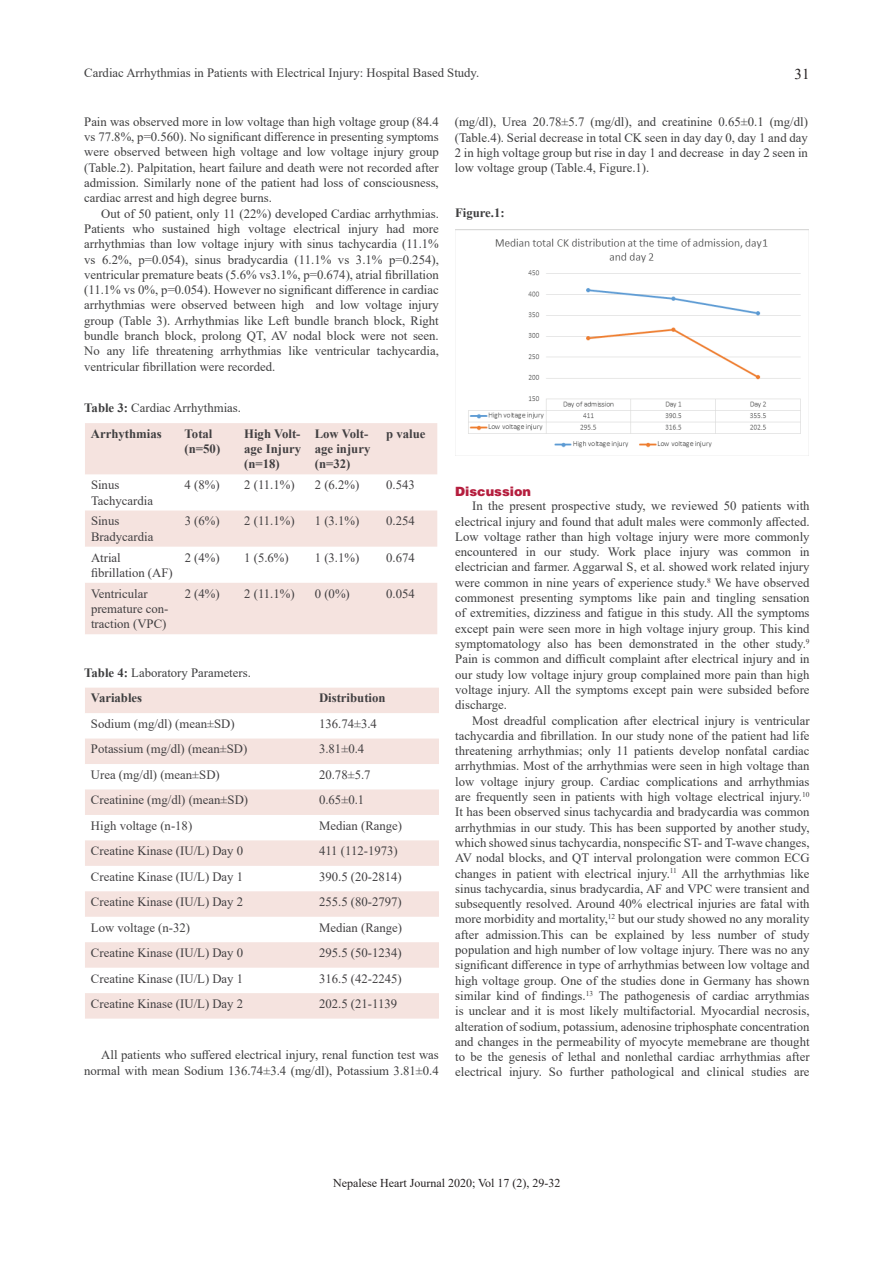
<style>
.page{position:relative;width:893px;height:1263px;background:#fff}
.page>*{position:absolute;margin:0;border:0;box-sizing:border-box;transform-origin:0 0}
.t1{font:15px "Times New Roman";color:#231f20}
.t2{font:12.75px/15.3px "Times New Roman";color:#3e3e3f;text-align:justify}
.t3{font:12.75px/15.3px "Times New Roman";color:#413f41}
.t4{font:700 12.75px/15.3px "Times New Roman";color:#413f41}
.t5{font:700 12.75px "Times New Roman";color:#3e3e3f}
.t6{font:900 12.75px "Helvetica LT Std";color:#b51e3e}
.t7{font:12px "Times New Roman";color:#231f20}
.s1{font-weight:700}
</style>
<div class="page">
<svg style="left:85px;top:423px;width:352px;height:124px"></svg>
<div style="left:85px;top:583px;width:352px;height:51px;background:#f5e3df"></div>
<svg style="left:85px;top:688px;width:354px;height:76px"></svg>
<svg style="left:85px;top:789px;width:354px;height:229px;fill:#f5e3df"></svg>
<img style="left:455px;top:230px;width:354px;height:218px">
<p class="t2" style="left:84px;top:65px;width:397px">Cardiac Arrhythmias in Patients with Electrical Injury: Hospital Based Study.</p>
<p class="t1" style="left:794px;top:64px;width:17px">31</p>
<p class="t2" style="left:84px;top:113px;width:356px">Pain was observed more in low voltage than high voltage group (84.4 vs 77.8%, p=0.560). No significant difference in presenting symptoms were observed between high voltage and low voltage injury group (Table.2). Palpitation, heart failure and death were not recorded after admission. Similarly none of the patient had loss of consciousness, cardiac arrest and high degree burns.</p>
<p class="t2" style="left:84px;top:205px;width:356px;text-indent:17px">Out of 50 patient, only 11 (22%) developed Cardiac arrhythmias.<br>Patients who sustained high voltage electrical injury had more arrhythmias than low voltage injury with sinus tachycardia (11.1% vs 6.2%, p=0.054), sinus bradycardia (11.1% vs 3.1% p=0.254), ventricular premature beats (5.6% vs3.1%, p=0.674), atrial fibrillation (11.1% vs 0%, p=0.054). However no significant difference in cardiac arrhythmias were observed between high and low voltage injury group (Table 3). Arrhythmias like Left bundle branch block, Right bundle branch block, prolong QT, AV nodal block were not seen.<br>No any life threatening arrhythmias like ventricular tachycardia, ventricular fibrillation were recorded.</p>
<p class="t2" style="left:84px;top:400px;width:158px"><span class="s1">Table 3:</span> Cardiac Arrhythmias.</p>
<p class="t5" style="left:91px;top:424px;width:72px">Arrhythmias</p>
<p class="t4" style="left:185px;top:425px;width:37px">Total (n=50)</p>
<p class="t4" style="left:244px;top:425px;width:59px;text-align:justify">High Volt&shy;age Injury (n=18)</p>
<p class="t4" style="left:315px;top:425px;width:57px">Low Volt&shy;age injury (n=32)</p>
<p class="t4" style="left:386px;top:425px;width:41px">p value</p>
<p class="t3" style="left:91px;top:477px;width:64px">Sinus<br>Tachycardia</p>
<p class="t3" style="left:185px;top:477px;width:37px">4 (8%)</p>
<p class="t3" style="left:244px;top:477px;width:52px">2 (11.1%)</p>
<p class="t3" style="left:315px;top:477px;width:46px">2 (6.2%)</p>
<p class="t3" style="left:386px;top:477px;width:30px">0.543</p>
<p class="t3" style="left:91px;top:513px;width:64px">Sinus<br>Bradycardia</p>
<p class="t3" style="left:185px;top:513px;width:37px">3 (6%)</p>
<p class="t3" style="left:244px;top:513px;width:52px">2 (11.1%)</p>
<p class="t3" style="left:315px;top:513px;width:46px">1 (3.1%)</p>
<p class="t3" style="left:386px;top:513px;width:30px">0.254</p>
<p class="t3" style="left:91px;top:549px;width:83px">Atrial fibrillation (AF)</p>
<p class="t3" style="left:185px;top:549px;width:37px">2 (4%)</p>
<p class="t3" style="left:244px;top:549px;width:46px">1 (5.6%)</p>
<p class="t3" style="left:315px;top:549px;width:46px">1 (3.1%)</p>
<p class="t3" style="left:386px;top:549px;width:30px">0.674</p>
<p class="t3" style="left:91px;top:585px;width:79px">Ventricular premature con&shy;traction (VPC)</p>
<p class="t3" style="left:185px;top:585px;width:37px">2 (4%)</p>
<p class="t3" style="left:244px;top:585px;width:52px">2 (11.1%)</p>
<p class="t3" style="left:315px;top:585px;width:37px">0 (0%)</p>
<p class="t3" style="left:386px;top:585px;width:30px">0.054</p>
<p class="t2" style="left:84px;top:664px;width:168px"><span class="s1">Table 4:</span> Laboratory Parameters.</p>
<p class="t5" style="left:91px;top:689px;width:53px">Variables</p>
<p class="t4" style="left:319px;top:690px;width:68px">Distribution</p>
<p class="t3" style="left:91px;top:716px;width:145px">Sodium (mg/dl) (mean±SD)</p>
<p class="t3" style="left:319px;top:716px;width:59px">136.74±3.4</p>
<p class="t3" style="left:91px;top:741px;width:158px">Potassium (mg/dl) (mean±SD)</p>
<p class="t3" style="left:319px;top:741px;width:47px">3.81±0.4</p>
<p class="t3" style="left:91px;top:766px;width:130px">Urea (mg/dl) (mean±SD)</p>
<p class="t3" style="left:319px;top:766px;width:53px">20.78±5.7</p>
<p class="t3" style="left:91px;top:792px;width:159px">Creatinine (mg/dl) (mean±SD)</p>
<p class="t3" style="left:319px;top:792px;width:47px">0.65±0.1</p>
<p class="t3" style="left:91px;top:817px;width:103px">High voltage (n-18)</p>
<p class="t3" style="left:319px;top:817px;width:85px">Median (Range)</p>
<p class="t3" style="left:91px;top:843px;width:154px">Creatine Kinase (IU/L) Day 0</p>
<p class="t3" style="left:319px;top:843px;width:80px">411 (112-1973)</p>
<p class="t3" style="left:91px;top:868px;width:154px">Creatine Kinase (IU/L) Day 1</p>
<p class="t3" style="left:319px;top:868px;width:84px">390.5 (20-2814)</p>
<p class="t3" style="left:91px;top:894px;width:154px">Creatine Kinase (IU/L) Day 2</p>
<p class="t3" style="left:319px;top:894px;width:84px">255.5 (80-2797)</p>
<p class="t3" style="left:91px;top:919px;width:101px">Low voltage (n-32)</p>
<p class="t3" style="left:319px;top:919px;width:85px">Median (Range)</p>
<p class="t3" style="left:91px;top:945px;width:154px">Creatine Kinase (IU/L) Day 0</p>
<p class="t3" style="left:319px;top:945px;width:84px">295.5 (50-1234)</p>
<p class="t3" style="left:91px;top:970px;width:154px">Creatine Kinase (IU/L) Day 1</p>
<p class="t3" style="left:319px;top:970px;width:84px">316.5 (42-2245)</p>
<p class="t3" style="left:91px;top:996px;width:154px">Creatine Kinase (IU/L) Day 2</p>
<p class="t3" style="left:319px;top:996px;width:80px">202.5 (21-1139</p>
<p class="t2" style="left:84px;top:1047px;width:356px;text-align:right">All patients who suffered electrical injury, renal function test was normal with mean Sodium 136.74±3.4 (mg/dl), Potassium 3.81±0.4</p>
<p class="t2" style="left:455px;top:114px;width:355px">(mg/dl), Urea 20.78±5.7 (mg/dl), and creatinine 0.65±0.1 (mg/dl) (Table.4). Serial decrease in total CK seen in day day 0, day 1 and day 2 in high voltage group but rise in day 1 and decrease in day 2 seen in low voltage group (Table.4, Figure.1).</p>
<p class="t5" style="left:455px;top:203px;width:51px">Figure.1:</p>
<p class="t6" style="left:455px;top:483px;width:77px">Discussion</p>
<p class="t2" style="left:455px;top:498px;width:356px;text-indent:17px">In the present prospective study, we reviewed 50 patients with electrical injury and found that adult males were commonly affected.<br>Low voltage rather than high voltage injury were more commonly encountered in our study. Work place injury was common in electrician and farmer. Aggarwal S, et al. showed work related injury were common in nine years of experience study.<sup>8</sup> We have observed commonest presenting symptoms like pain and tingling sensation of extremities, dizziness and fatigue in this study. All the symptoms except pain were seen more in high voltage injury group. This kind symptomatology also has been demonstrated in the other study.<sup>9<br></sup>Pain is common and difficult complaint after electrical injury and in our study low voltage injury group complained more pain than high voltage injury. All the symptoms except pain were subsided before discharge.</p>
<p class="t2" style="left:455px;top:712px;width:356px;text-indent:17px">Most dreadful complication after electrical injury is ventricular tachycardia and fibrillation. In our study none of the patient had life threatening arrhythmias; only 11 patients develop nonfatal cardiac arrhythmias. Most of the arrhythmias were seen in high voltage than low voltage injury group. Cardiac complications and arrhythmias are frequently seen in patients with high voltage electrical injury.<sup>10<br></sup>It has been observed sinus tachycardia and bradycardia was common arrhythmias in our study. This has been supported by another study, which showed sinus tachycardia, nonspecific ST- and T-wave changes, AV nodal blocks, and QT interval prolongation were common ECG changes in patient with electrical injury.<sup>11</sup> All the arrhythmias like sinus tachycardia, sinus bradycardia, AF and VPC were transient and subsequently resolved. Around 40% electrical injuries are fatal with more morbidity and mortality,<sup>12</sup> but our study showed no any morality after admission.This can be explained by less number of study population and high number of low voltage injury. There was no any significant difference in type of arrhythmias between low voltage and high voltage group. One of the studies done in Germany has shown similar kind of findings.<sup>13</sup> The pathogenesis of cardiac arrythmias is unclear and it is most likely multifactorial. Myocardial necrosis, alteration of sodium, potassium, adenosine triphosphate concentration and changes in the permeability of myocyte memebrane are thought to be the genesis of lethal and nonlethal cardiac arrhythmias after electrical injury. So further pathological and clinical studies are</p>
<p class="t7" style="left:333px;top:1175px;width:229px">Nepalese Heart Journal 2020; Vol 17 (2), 29-32</p>
</div>
